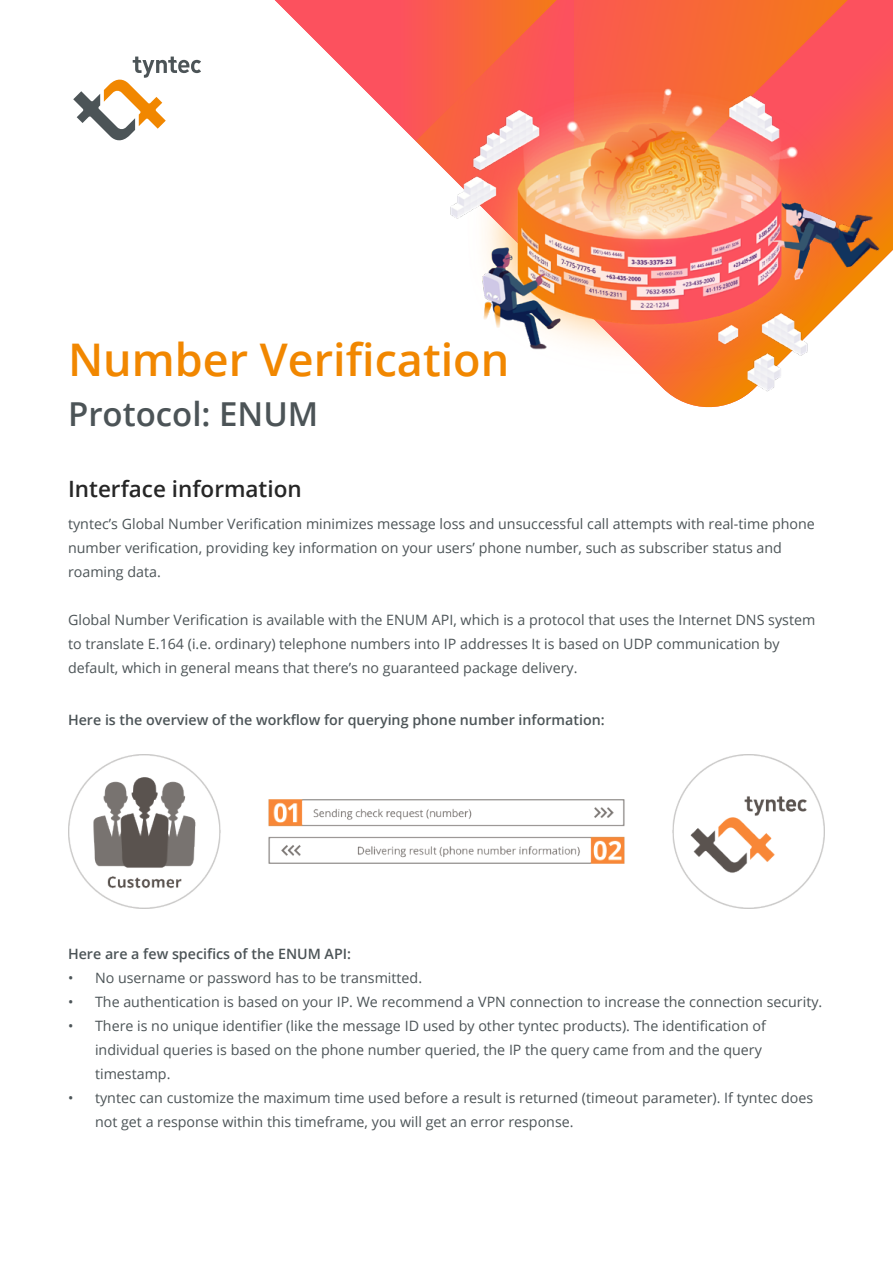
<style>
.page{position:relative;width:893px;height:1263px;background:#fff}
.page>*{position:absolute;margin:0;border:0;box-sizing:border-box;transform-origin:0 0}
.t1{font:600 45px "Open Sans";color:#f18700}
.t2{font:600 33px "Open Sans";color:#4c5457}
.t3{font:600 22.5px "Open Sans";color:#262626}
.t4{font:14.25px/24px "Open Sans";color:#4c5457}
.t5{font:600 14.25px "Open Sans";color:#4c5457}
</style>
<div class="page">
<svg style="left:668px;top:0;width:225px;height:408px"></svg>
<svg style="left:275px;top:0;width:141px;height:141px"></svg>
<svg style="left:416px;top:0;width:158px;height:148px;background:#f95f45"></svg>
<svg style="left:574px;top:0;width:274px;height:56px;background:#f7653a"></svg>
<svg style="left:73px;top:57px;width:128px;height:84px"></svg>
<img style="left:68px;top:755px;width:757px;height:153px">
<img style="left:422px;top:56px;width:471px;height:337px">
<h1 class="t1" style="left:68px;top:328px;width:443px">Number Verification</h1>
<h2 class="t2" style="left:68px;top:391px;width:252px">Protocol: ENUM</h2>
<h3 class="t3" style="left:68px;top:473px;width:235px">Interface information</h3>
<p class="t4" style="left:68px;top:511px;width:748px">tyntec’s Global Number Verification minimizes message loss and unsuccessful call attempts with real-time phone number verification, providing key information on your users’ phone number, such as subscriber status and roaming data.</p>
<p class="t4" style="left:68px;top:607px;width:749px">Global Number Verification is available with the ENUM API, which is a protocol that uses the Internet DNS system to translate E.164 (i.e. ordinary) telephone numbers into IP addresses It is based on UDP communication by default, which in general means that there’s no guaranteed package delivery.</p>
<p class="t5" style="left:68px;top:710px;width:538px">Here is the overview of the workflow for querying phone number information:</p>
<p class="t5" style="left:68px;top:944px;width:285px">Here are a few specifics of the ENUM API:</p>
<p class="t4" style="left:68px;top:966px;width:356px">• No username or password has to be transmitted.</p>
<p class="t4" style="left:68px;top:990px;width:756px">• The authentication is based on your IP. We recommend a VPN connection to increase the connection security.</p>
<p class="t4" style="left:95px;top:1014px;width:672px;text-indent:-27px">• There is no unique identifier (like the message ID used by other tyntec products). The identification of individual queries is based on the phone number queried, the IP the query came from and the query timestamp.</p>
<p class="t4" style="left:95px;top:1086px;width:720px;text-indent:-27px">• tyntec can customize the maximum time used before a result is returned (timeout parameter). If tyntec does not get a response within this timeframe, you will get an error response.</p>
</div>
